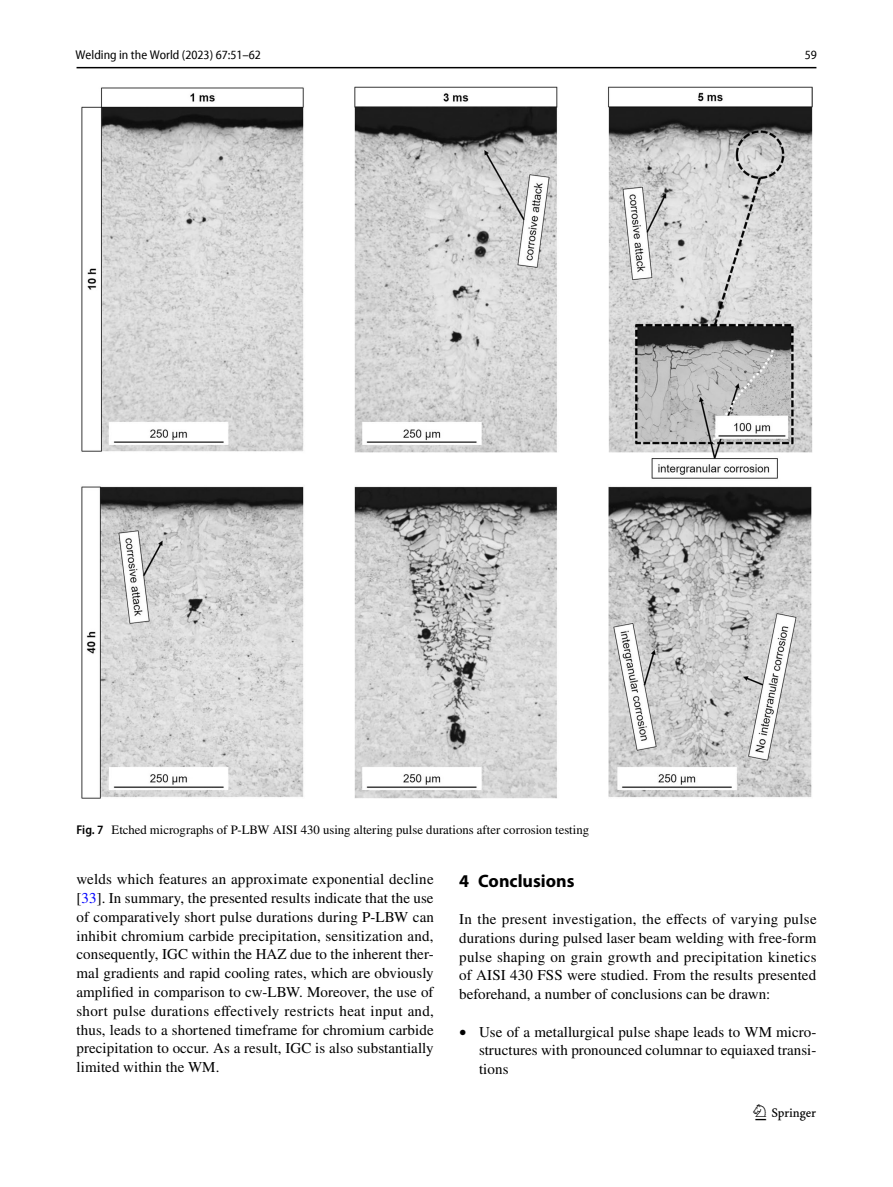
<style>
.page{position:relative;width:893px;height:1187px;background:#fff}
.page>*{position:absolute;margin:0;border:0;box-sizing:border-box;transform-origin:0 0}
.t1{font:22.5px "Springnew Regular 3";color:#000}
.t2{font:700 18px "Myriad Pro";color:#000}
.t3{font:15px/18.8px "STIX";letter-spacing:.005em;color:#000;text-align:justify}
.t4{font:12.75px "STIX";color:#000}
.t5{font:semi-condensed 12.75px "Myriad Pro Unic";color:#000}
.s1{font-family:"Myriad Pro";font-weight:600;font-stretch:semi-condensed}
.s2{color:#00f}
.s3{font-size:14.1px}
</style>
<div class="page">
<hr style="left:77px;top:67px;width:739px;height:1px;background:#000">
<img style="left:81px;top:87px;width:731px;height:711px">
<p class="t5" style="left:76px;top:50px;width:187px">Welding in the World (2023) 67:51–62</p>
<p class="t5" style="left:805px;top:50px;width:14px">59</p>
<p class="t4" style="left:77px;top:820px;width:514px"><span class="s1">Fig. 7</span> Etched micrographs of P-LBW AISI 430 using altering pulse durations after corrosion testing</p>
<p class="t3" style="left:77px;top:871px;width:359px">welds which features an approximate exponential decline [<span class="s2">33</span>]. In summary, the presented results indicate that the use of comparatively short pulse durations during P-LBW can inhibit chromium carbide precipitation, sensitization and, consequently, IGC within the HAZ due to the inherent ther&shy;mal gradients and rapid cooling rates, which are obviously amplified in comparison to cw-LBW. Moreover, the use of short pulse durations effectively restricts heat input and, thus, leads to a shortened timeframe for chromium carbide precipitation to occur. As a result, IGC is also substantially limited within the WM.</p>
<p class="t2" style="left:459px;top:868px;width:117px">4 Conclusions</p>
<p class="t3" style="left:459px;top:910px;width:359px">In the present investigation, the effects of varying pulse durations during pulsed laser beam welding with free-form pulse shaping on grain growth and precipitation kinetics of AISI 430 FSS were studied. From the results presented beforehand, a number of conclusions can be drawn:</p>
<p class="t3" style="left:479px;top:1023px;width:339px;text-indent:-20px"><span class="s3">•</span> Use of a metallurgical pulse shape leads to WM micro&shy;structures with pronounced columnar to equiaxed transi&shy;tions</p>
<h1 class="t1" style="left:755px;top:1104px;width:62px">1 3</h1>
</div>
